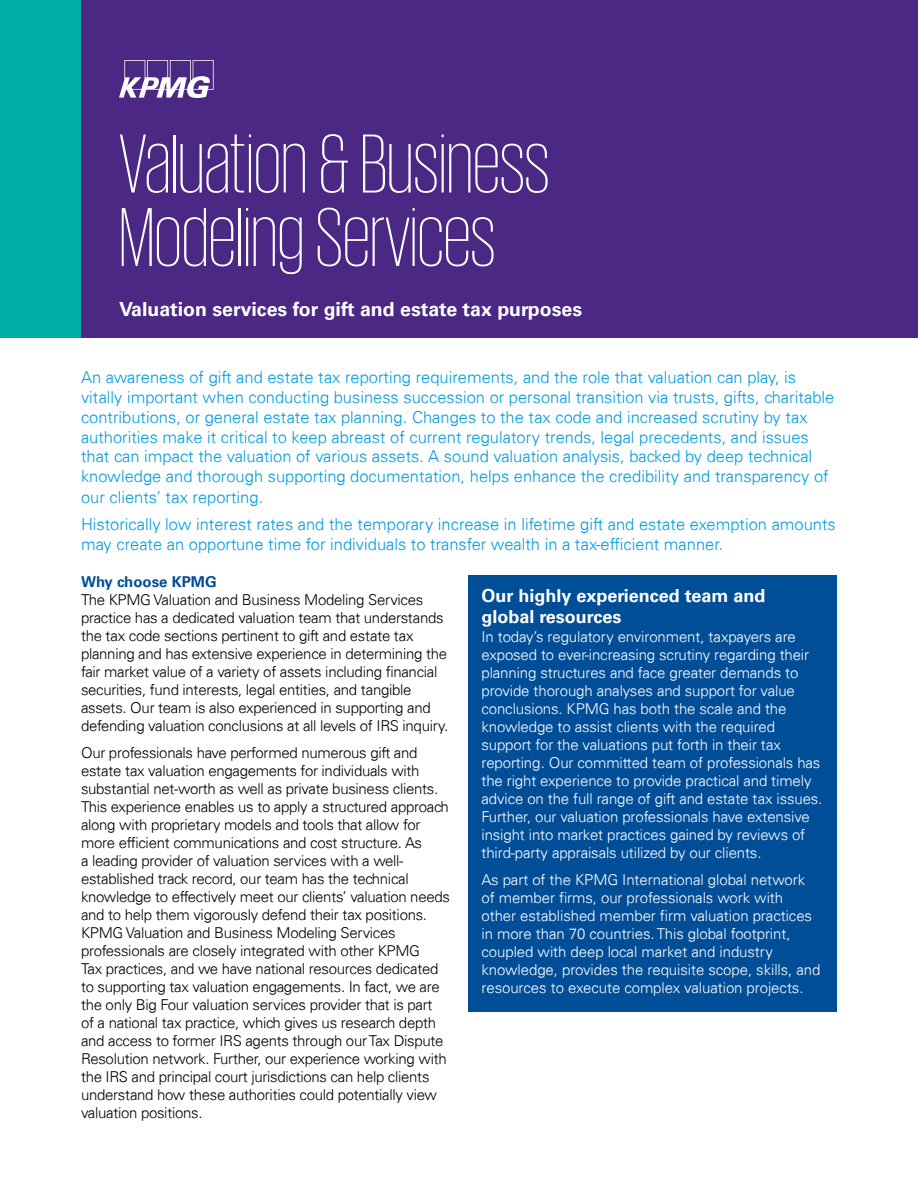
<style>
.page{position:relative;width:918px;height:1188px;background:#fff}
.page>*{position:absolute;margin:0;border:0;box-sizing:border-box;transform-origin:0 0}
.t1{font:200 85.5px/73.5px "KPMG";color:#fff}
.t2{font:700 19.5px "Univers 65";color:#fff}
.t3{font:700 18px/21px "Univers 65";color:#fff}
.t4{font:300 16.5px/20px "Univers 45";color:#009cdc}
.t5{font:300 15px/18px "Univers 45";letter-spacing:-.02em;color:#000}
.t6{font:300 15px/18px "Univers 45";letter-spacing:-.01em;color:#fff}
.t7{font:700 15px "Univers 65";color:#004e98}
</style>
<div class="page">
<div style="left:0;top:0;width:918px;height:338px;background:#4b2884"></div>
<svg style="left:119px;top:60px;width:95px;height:38px"></svg>
<div style="left:0;top:0;width:81px;height:338px;background:#00afa8"></div>
<div style="left:468px;top:575px;width:369px;height:437px;background:#004e98"></div>
<h1 class="t1" style="left:119px;top:125px;width:432px">Valuation &amp; Business<br>Modeling Services</h1>
<h2 class="t2" style="left:119px;top:297px;width:465px">Valuation services for gift and estate tax purposes</h2>
<p class="t4" style="left:81px;top:367px;width:755px">An awareness of gift and estate tax reporting requirements, and the role that valuation can play, is vitally important when conducting business succession or personal transition via trusts, gifts, charitable contributions, or general estate tax planning. Changes to the tax code and increased scrutiny by tax authorities make it critical to keep abreast of current regulatory trends, legal precedents, and issues that can impact the valuation of various assets. A sound valuation analysis, backed by deep technical knowledge and thorough supporting documentation, helps enhance the credibility and transparency of our clients’ tax reporting.</p>
<p class="t4" style="left:81px;top:514px;width:756px">Historically low interest rates and the temporary increase in lifetime gift and estate exemption amounts may create an opportune time for individuals to transfer wealth in a tax-efficient manner.</p>
<p class="t7" style="left:81px;top:573px;width:137px">Why choose KPMG</p>
<p class="t5" style="left:81px;top:590px;width:369px">The KPMG Valuation and Business Modeling Services practice has a dedicated valuation team that understands the tax code sections pertinent to gift and estate tax planning and has extensive experience in determining the fair market value of a variety of assets including financial securities, fund interests, legal entities, and tangible assets. Our team is also experienced in supporting and defending valuation conclusions at all levels of IRS inquiry.</p>
<p class="t5" style="left:81px;top:743px;width:370px">Our professionals have performed numerous gift and estate tax valuation engagements for individuals with substantial net-worth as well as private business clients.<br>This experience enables us to apply a structured approach along with proprietary models and tools that allow for more efficient communications and cost structure. As<br>a leading provider of valuation services with a well&shy;established track record, our team has the technical knowledge to effectively meet our clients’ valuation needs and to help them vigorously defend their tax positions.<br>KPMG Valuation and Business Modeling Services professionals are closely integrated with other KPMG<br>Tax practices, and we have national resources dedicated to supporting tax valuation engagements. In fact, we are the only Big Four valuation services provider that is part<br>of a national tax practice, which gives us research depth and access to former IRS agents through our Tax Dispute Resolution network. Further, our experience working with the IRS and principal court jurisdictions can help clients understand how these authorities could potentially view valuation positions.</p>
<p class="t3" style="left:482px;top:586px;width:286px">Our highly experienced team and global resources</p>
<p class="t6" style="left:482px;top:628px;width:342px">In today’s regulatory environment, taxpayers are exposed to ever-increasing scrutiny regarding their planning structures and face greater demands to provide thorough analyses and support for value conclusions. KPMG has both the scale and the knowledge to assist clients with the required support for the valuations put forth in their tax reporting. Our committed team of professionals has the right experience to provide practical and timely advice on the full range of gift and estate tax issues.<br>Further, our valuation professionals have extensive insight into market practices gained by reviews of third-party appraisals utilized by our clients.</p>
<p class="t6" style="left:482px;top:871px;width:341px">As part of the KPMG International global network of member firms, our professionals work with other established member firm valuation practices in more than 70 countries. This global footprint, coupled with deep local market and industry knowledge, provides the requisite scope, skills, and resources to execute complex valuation projects.</p>
</div>
